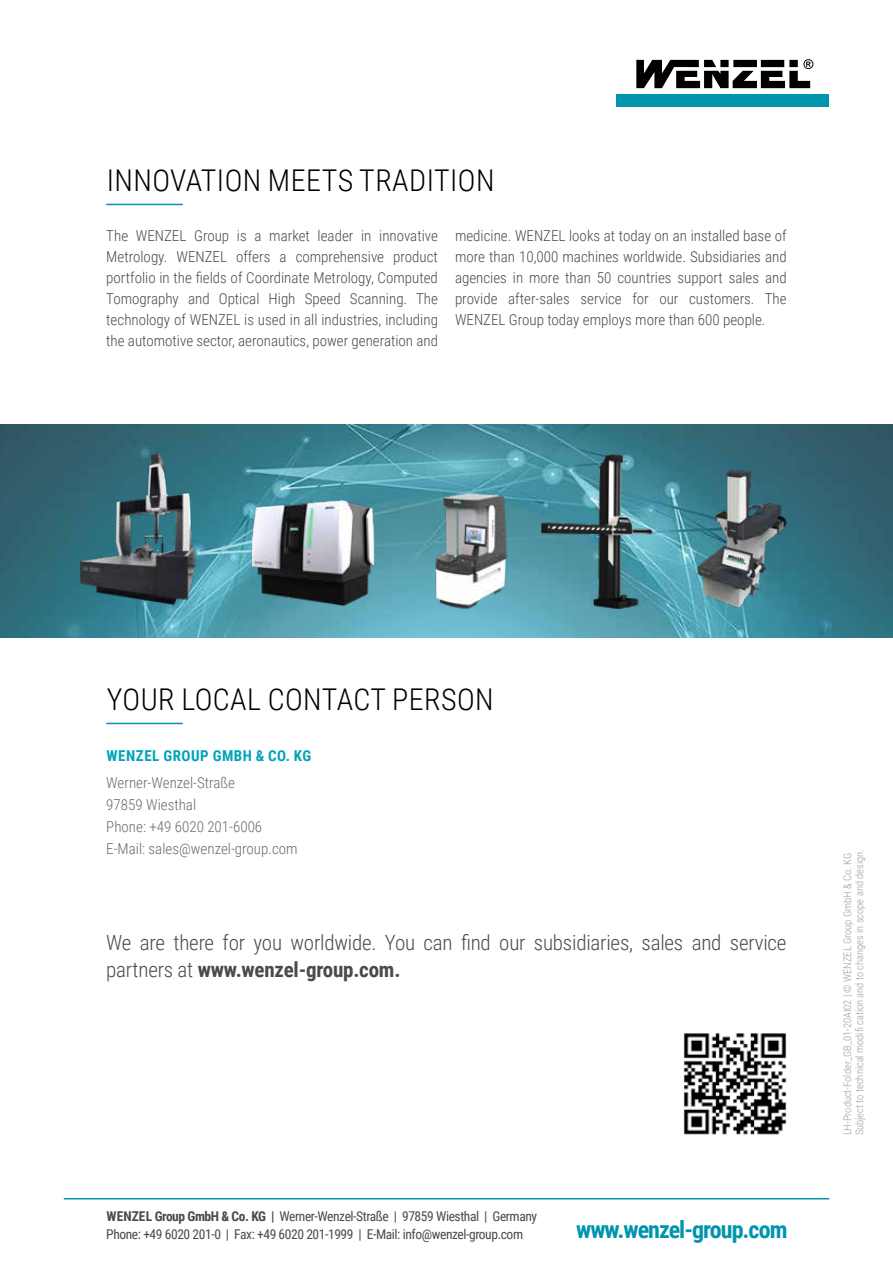
<style>
.page{position:relative;width:893px;height:1263px;background:#fff}
.page>*{position:absolute;margin:0;border:0;box-sizing:border-box;transform-origin:0 0}
.t1{font:300 30px "Roboto Condensed";letter-spacing:.015em;color:#000}
.t2{font:700 24px "Roboto Condensed";letter-spacing:-.04em;color:#0095ad}
.t3{font:300 21px/27px "Roboto Condensed";letter-spacing:-.01em;color:#4a4a49}
.t4{font:300 15px/21px "Roboto Condensed";color:#4a4a49;text-align:justify}
.t5{font:300 15px/22.2px "Roboto Condensed";color:#6a6a69}
.t6{font:700 15px "Roboto Condensed";letter-spacing:.035em;color:#00a3b9}
.t7{font:13.5px/18px "Roboto Condensed";letter-spacing:-.03em;color:#4a4a49}
.t8{font:300 10.5px/12px "Roboto Condensed";color:#9d9d9c}
.s1{font-weight:700}
</style>
<div class="page">
<div style="left:617px;top:94px;width:212px;height:12px;background:#0095ad"></div>
<svg style="left:636px;top:59px;width:177px;height:29px"></svg>
<img style="left:0;top:425px;width:893px;height:213px">
<img style="left:653px;top:465px;width:151px;height:149px">
<img style="left:389px;top:478px;width:156px;height:134px">
<img style="left:541px;top:455px;width:119px;height:154px">
<img style="left:248px;top:485px;width:131px;height:129px">
<img style="left:54px;top:441px;width:171px;height:188px">
<hr style="left:64px;top:1198px;width:765px;height:1px;background:#0095ad">
<hr style="left:106px;top:204px;width:77px;height:1px;background:#0095ad">
<hr style="left:106px;top:723px;width:77px;height:1px;background:#0095ad">
<img style="left:683px;top:1033px;width:104px;height:102px">
<h1 class="t1" style="left:107px;top:159px;width:389px">INNOVATION MEETS TRADITION</h1>
<p class="t4" style="left:106px;top:224px;width:333px">The WENZEL Group is a market leader in innovative Metrology. WENZEL offers a comprehensive product portfolio in the fields of Coordinate Metrology, Computed Tomography and Optical High Speed Scanning. The technology of WENZEL is used in all industries, including the automotive sector, aeronautics, power generation and</p>
<p class="t4" style="left:455px;top:224px;width:333px">medicine. WENZEL looks at today on an installed base of more than 10,000 machines worldwide. Subsidiaries and agencies in more than 50 countries support sales and provide after-sales service for our customers. The WENZEL Group today employs more than 600 people.</p>
<h1 class="t1" style="left:107px;top:678px;width:388px">YOUR LOCAL CONTACT PERSON</h1>
<p class="t6" style="left:107px;top:745px;width:206px">WENZEL GROUP GMBH &amp; CO. KG</p>
<p class="t5" style="left:106px;top:770px;width:193px">Werner-Wenzel-Straße<br>97859 Wiesthal<br>Phone: +49 6020 201-6006<br>E-Mail: sales@wenzel-group.com</p>
<h3 class="t3" style="left:106px;top:928px;width:682px">We are there for you worldwide. You can find our subsidiaries, sales and service partners at <span class="s1">www.wenzel-group.com.</span></h3>
<p class="t7" style="left:106px;top:1206px;width:432px"><span class="s1">WENZEL Group GmbH &amp; Co. KG |</span> Werner-Wenzel-Straße | 97859 Wiesthal | Germany<br>Phone: +49 6020 201-0 | Fax: +49 6020 201-1999 | E-Mail: info@wenzel-group.com</p>
<h2 class="t2" style="left:576px;top:1213px;width:213px">www.wenzel-group.com</h2>
<p class="t8" style="left:841px;top:1135px;width:287px;rotate:-90deg">LH-Product-Folder_GB_01-20AI02 | © WENZEL Group GmbH &amp; Co. KG<br>Subject to technical modifi cation and to changes in scope and design.</p>
</div>
